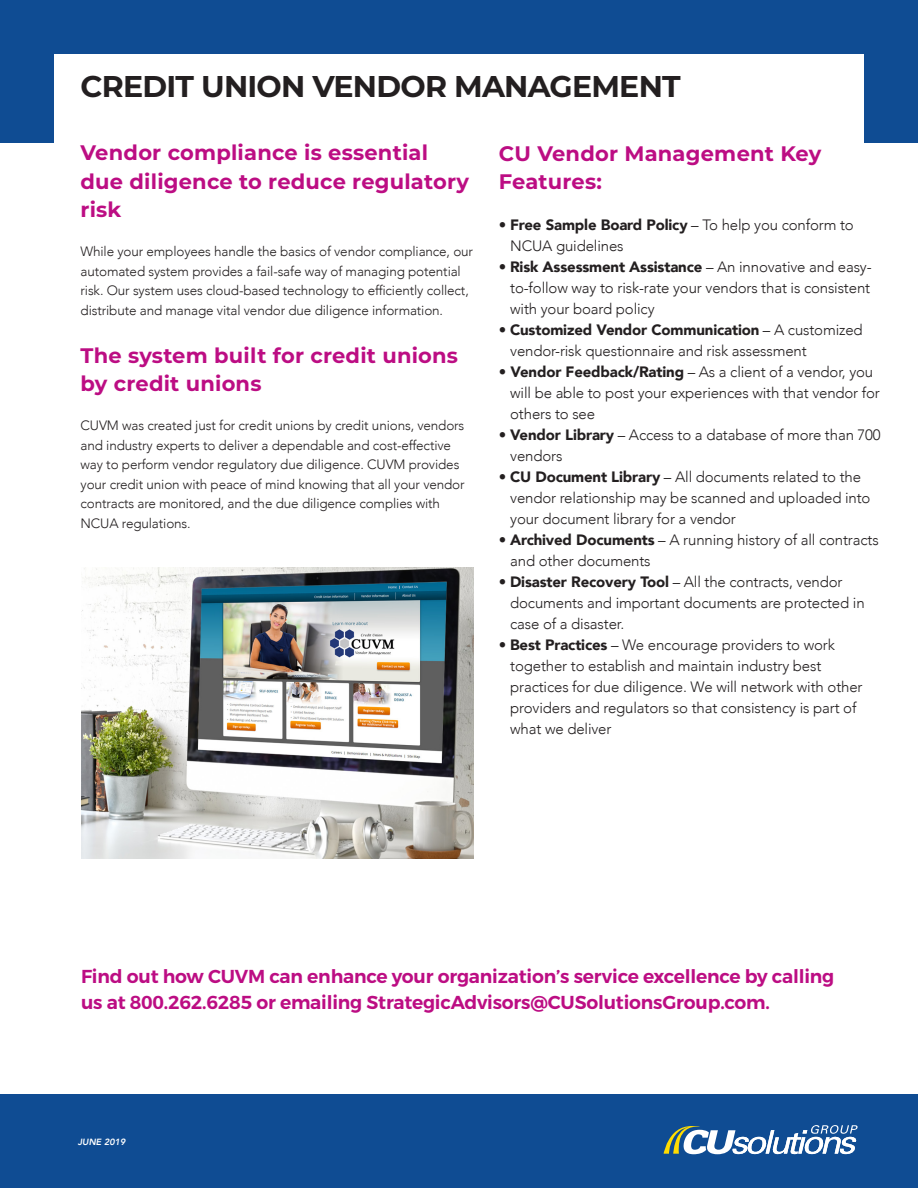
<style>
.page{position:relative;width:918px;height:1188px;background:#fff}
.page>*{position:absolute;margin:0;border:0;box-sizing:border-box;transform-origin:0 0}
.t1{font:700 30px "Montserrat";letter-spacing:-.025em;color:#231f20}
.t2{font:700 21px/28.5px "Montserrat";letter-spacing:.01em;color:#bc0d83}
.t3{font:600 18.75px/25.5px "Montserrat";letter-spacing:-.01em;color:#bc0d83}
.t4{font:300 15px "Avenir";letter-spacing:-.01em;color:#231f20}
.t5{font:900 15px "Avenir";letter-spacing:-.01em;color:#231f20}
.t6{font:300 13.5px/19.5px "Avenir";letter-spacing:-.01em;color:#231f20}
.t7{font:italic 800 9px "Avenir LT Pro";color:#fff}
.s1{font-weight:300}
.s2{font-weight:900}
</style>
<div class="page">
<div style="left:0;top:0;width:918px;height:143px;background:#0f4c93"></div>
<div style="left:0;top:1094px;width:918px;height:94px;background:#0f4c93"></div>
<svg style="left:664px;top:1125px;width:194px;height:29px"></svg>
<div style="left:54px;top:55px;width:809px;height:90px;background:#fff"></div>
<img style="left:81px;top:567px;width:392px;height:292px">
<p class="t1" style="left:81px;top:65px;width:602px">CREDIT UNION VENDOR MANAGEMENT</p>
<p class="t2" style="left:81px;top:138px;width:390px">Vendor compliance is essential due diligence to reduce regulatory risk</p>
<p class="t6" style="left:81px;top:242px;width:394px">While your employees handle the basics of vendor compliance, our automated system provides a fail-safe way of managing potential risk. Our system uses cloud-based technology to efficiently collect, distribute and manage vital vendor due diligence information.</p>
<p class="t2" style="left:81px;top:340px;width:379px">The system built for credit unions by credit unions</p>
<p class="t6" style="left:81px;top:416px;width:386px">CUVM was created just for credit unions by credit unions, vendors and industry experts to deliver a dependable and cost-effective way to perform vendor regulatory due diligence. CUVM provides your credit union with peace of mind knowing that all your vendor contracts are monitored, and the due diligence complies with NCUA regulations.</p>
<p class="t2" style="left:499px;top:138px;width:324px">CU Vendor Management Key<br>Features:</p>
<p class="t5" style="left:499px;top:212px;width:356px"><span class="s1">•</span> Free Sample Board Policy <span class="s1">– To help you conform to</span></p>
<p class="t4" style="left:510px;top:237px;width:115px">NCUA guidelines</p>
<p class="t5" style="left:499px;top:254px;width:374px"><span class="s1">•</span> Risk Assessment Assistance <span class="s1">– An innovative and easy-</span></p>
<p class="t4" style="left:510px;top:279px;width:361px">to-follow way to risk-rate your vendors that is consistent</p>
<p class="t4" style="left:510px;top:300px;width:146px">with your board policy</p>
<p class="t5" style="left:499px;top:317px;width:365px"><span class="s1">•</span> Customized Vendor Communication <span class="s1">– A customized</span></p>
<p class="t4" style="left:510px;top:342px;width:298px">vendor-risk questionnaire and risk assessment</p>
<p class="t4" style="left:499px;top:363px;width:376px">• <span class="s2">Vendor Feedback/Rating</span> – As a client of a vendor, you</p>
<p class="t4" style="left:510px;top:384px;width:371px">will be able to post your experiences with that vendor for</p>
<p class="t4" style="left:510px;top:405px;width:86px">others to see</p>
<p class="t4" style="left:499px;top:426px;width:383px">• <span class="s2">Vendor Library</span> – Access to a database of more than 700</p>
<p class="t4" style="left:510px;top:447px;width:54px">vendors</p>
<p class="t4" style="left:499px;top:468px;width:364px">• <span class="s2">CU Document Library</span> – All documents related to the</p>
<p class="t4" style="left:510px;top:489px;width:362px">vendor relationship may be scanned and uploaded into</p>
<p class="t4" style="left:510px;top:510px;width:227px">your document library for a vendor</p>
<p class="t4" style="left:499px;top:531px;width:381px">• <span class="s2">Archived Documents</span> – A running history of all contracts</p>
<p class="t4" style="left:510px;top:552px;width:142px">and other documents</p>
<p class="t4" style="left:499px;top:573px;width:345px">• <span class="s2">Disaster Recovery Tool</span> – All the contracts, vendor</p>
<p class="t4" style="left:510px;top:594px;width:356px">documents and important documents are protected in</p>
<p class="t4" style="left:510px;top:615px;width:116px">case of a disaster.</p>
<p class="t4" style="left:499px;top:636px;width:338px">• <span class="s2">Best Practices</span> – We encourage providers to work</p>
<p class="t4" style="left:510px;top:657px;width:313px">together to establish and maintain industry best</p>
<p class="t4" style="left:510px;top:678px;width:354px">practices for due diligence. We will network with other</p>
<p class="t4" style="left:510px;top:699px;width:348px">providers and regulators so that consistency is part of</p>
<p class="t4" style="left:510px;top:720px;width:103px">what we deliver</p>
<p class="t3" style="left:81px;top:964px;width:755px">Find out how CUVM can enhance your organization’s service excellence by calling us at 800.262.6285 or emailing StrategicAdvisors@CUSolutionsGroup.com.</p>
<p class="t7" style="left:78px;top:1136px;width:49px">JUNE 2019</p>
</div>
